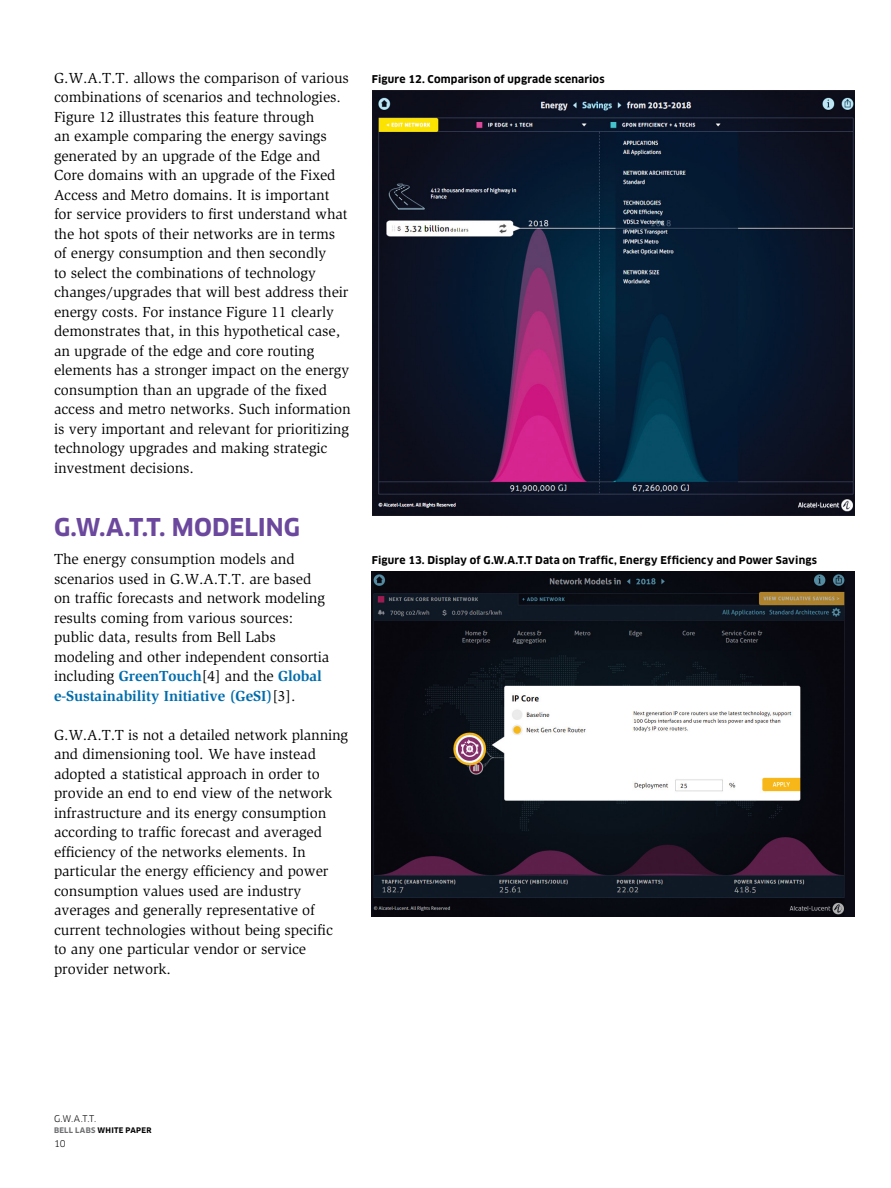
<style>
.page{position:relative;width:891px;height:1188px;background:#fff}
.page>*{position:absolute;margin:0;border:0;box-sizing:border-box;transform-origin:0 0}
.t1{font:700 24px "Clan OT";color:#6b489d}
.t2{font:15px/19.5px "Slimbach Std";letter-spacing:-.005em;color:#000}
.t3{font:700 10.5px "Clan OT";letter-spacing:.015em;color:#000}
.t4{font:9px "Clan OT";color:#000}
.t5{font:700 7.5px "Clan OT";letter-spacing:.03em;color:#000}
.s1{font-weight:700;color:#006dad}
.s2{color:#6d6e71}
</style>
<div class="page">
<img style="left:372px;top:90px;width:483px;height:426px">
<img style="left:372px;top:572px;width:483px;height:345px">
<p class="t2" style="left:54px;top:68px;width:298px">G.W.A.T.T. allows the comparison of various combinations of scenarios and technologies.<br>Figure 12 illustrates this feature through<br>an example comparing the energy savings generated by an upgrade of the Edge and Core domains with an upgrade of the Fixed Access and Metro domains. It is important for service providers to first understand what the hot spots of their networks are in terms of energy consumption and then secondly<br>to select the combinations of technology changes/upgrades that will best address their energy costs. For instance Figure 11 clearly demonstrates that, in this hypothetical case, an upgrade of the edge and core routing elements has a stronger impact on the energy consumption than an upgrade of the fixed access and metro networks. Such information is very important and relevant for prioritizing technology upgrades and making strategic investment decisions.</p>
<h1 class="t1" style="left:54px;top:513px;width:247px">G.W.A.T.T. MODELING</h1>
<p class="t2" style="left:54px;top:550px;width:277px">The energy consumption models and scenarios used in G.W.A.T.T. are based on traffic forecasts and network modeling results coming from various sources: public data, results from Bell Labs modeling and other independent consortia including <span class="s1">GreenTouch</span>[4] and the <span class="s1">Global e-Sustainability Initiative (GeSI)</span>[3].</p>
<p class="t2" style="left:54px;top:725px;width:296px">G.W.A.T.T is not a detailed network planning and dimensioning tool. We have instead adopted a statistical approach in order to provide an end to end view of the network infrastructure and its energy consumption according to traffic forecast and averaged efficiency of the networks elements. In particular the energy efficiency and power consumption values used are industry averages and generally representative of current technologies without being specific to any one particular vendor or service provider network.</p>
<p class="t3" style="left:372px;top:73px;width:234px">Figure 12. Comparison of upgrade scenarios</p>
<p class="t3" style="left:372px;top:554px;width:447px">Figure 13. Display of G.W.A.T.T Data on Traffic, Energy Efficiency and Power Savings</p>
<p class="t4" style="left:54px;top:1113px;width:44px">G.W.A.T.T.</p>
<p class="t5" style="left:54px;top:1126px;width:99px"><span class="s2">BELL LABS</span> WHITE PAPER</p>
<p class="t4" style="left:54px;top:1139px;width:13px">10</p>
</div>
